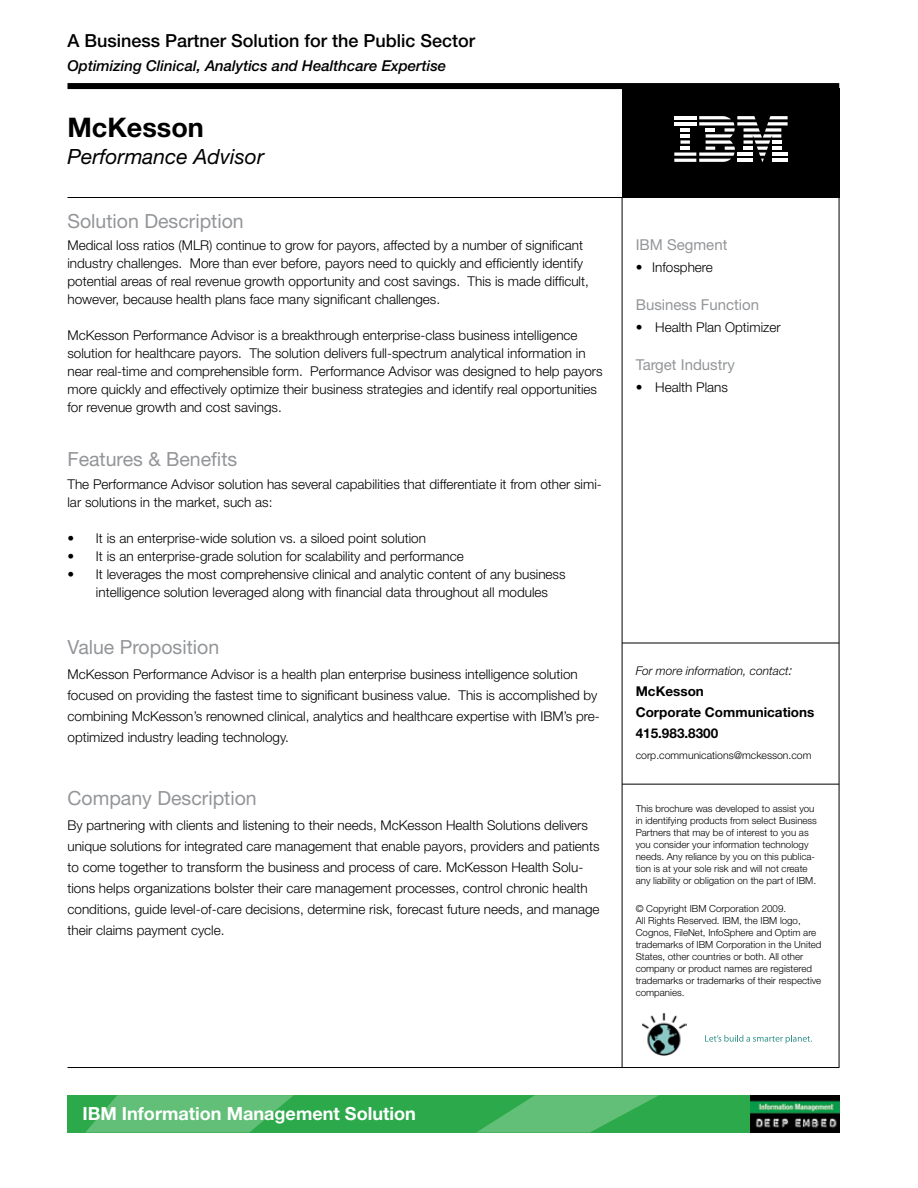
<style>
.page{position:relative;width:918px;height:1188px;background:#fff}
.page>*{position:absolute;margin:0;border:0;box-sizing:border-box;transform-origin:0 0}
.t1{font:700 27px "Helvetica Neue";color:#000}
.t2{font:italic 21px "Helvetica Neue";color:#000}
.t3{font:19.5px "Helvetica Neue LT Std";color:#939598}
.t4{font:700 18.15px "Helvetica Neue LT Std";color:#fff}
.t5{font:500 18px "Helvetica Neue LT Std";color:#000}
.t6{font:italic 500 15px "Helvetica Neue";color:#000}
.t7{font:15px "Helvetica Neue LT Std";color:#939598}
.t8{font:300 13.5px/18px "Helvetica Neue";color:#000}
.t9{font:700 13.5px/21px "Helvetica Neue";color:#000}
.t10{font:italic 300 12px "Helvetica Neue";color:#000}
.t11{font:300 10.5px "Helvetica Neue LT Std";color:#000}
.t12{font:300 9.75px/12px "Helvetica Neue";color:#000}
.s1{font-size:13.5px}
</style>
<div class="page">
<div style="left:622px;top:88px;width:217px;height:110px;background:#000"></div>
<svg style="left:674px;top:116px;width:114px;height:46px"></svg>
<hr style="left:737px;top:159px;width:16px;height:3px;background:#fff">
<hr style="left:674px;top:159px;width:22px;height:3px;background:#fff">
<hr style="left:622px;top:784px;width:217px;height:1px;background:#000">
<hr style="left:622px;top:643px;width:217px;height:1px;background:#000">
<img style="left:642px;top:1014px;width:44px;height:42px">
<svg style="left:705px;top:1035px;width:107px;height:8px"></svg>
<div style="left:68px;top:1095px;width:686px;height:38px;background:#2ca94a"></div>
<svg style="left:85px;top:1095px;width:209px;height:38px"></svg>
<svg style="left:476px;top:1095px;width:183px;height:38px"></svg>
<img style="left:750px;top:1095px;width:89px;height:38px">
<div style="left:68px;top:83px;width:771px;height:6px;background:#000"></div>
<hr style="left:68px;top:197px;width:771px;height:1px;background:#000">
<hr style="left:68px;top:1067px;width:771px;height:1px;background:#000">
<hr style="left:622px;top:198px;width:1px;height:870px;background:#000">
<hr style="left:839px;top:198px;width:1px;height:870px;background:#000">
<h3 class="t5" style="left:68px;top:30px;width:409px">A Business Partner Solution for the Public Sector</h3>
<p class="t6" style="left:68px;top:57px;width:380px">Optimizing Clinical, Analytics and Healthcare Expertise</p>
<h1 class="t1" style="left:68px;top:110px;width:138px">McKesson</h1>
<h2 class="t2" style="left:68px;top:144px;width:198px">Performance Advisor</h2>
<h3 class="t3" style="left:68px;top:209px;width:178px">Solution Description</h3>
<p class="t8" style="left:68px;top:236px;width:523px">Medical loss ratios (MLR) continue to grow for payors, affected by a number of significant industry challenges. More than ever before, payors need to quickly and efficiently identify potential areas of real revenue growth opportunity and cost savings. This is made difficult, however, because health plans face many significant challenges.</p>
<p class="t8" style="left:68px;top:326px;width:537px">McKesson Performance Advisor is a breakthrough enterprise-class business intelligence solution for healthcare payors. The solution delivers full-spectrum analytical information in near real-time and comprehensible form. Performance Advisor was designed to help payors more quickly and effectively optimize their business strategies and identify real opportunities for revenue growth and cost savings.</p>
<h3 class="t3" style="left:68px;top:448px;width:171px">Features &amp; Benefits</h3>
<p class="t8" style="left:68px;top:474px;width:536px">The Performance Advisor solution has several capabilities that differentiate it from other simi&shy;lar solutions in the market, such as:</p>
<p class="t8" style="left:68px;top:528px;width:360px">• It is an enterprise-wide solution vs. a siloed point solution</p>
<p class="t8" style="left:68px;top:546px;width:398px">• It is an enterprise-grade solution for scalability and performance</p>
<p class="t8" style="left:96px;top:564px;width:471px;text-indent:-28px">• It leverages the most comprehensive clinical and analytic content of any business intelligence solution leveraged along with financial data throughout all modules</p>
<h3 class="t3" style="left:68px;top:635px;width:153px">Value Proposition</h3>
<p class="t8" style="left:68px;top:663px;width:534px;line-height:21px">McKesson Performance Advisor is a health plan enterprise business intelligence solution focused on providing the fastest time to significant business value. This is accomplished by combining McKesson’s renowned clinical, analytics and healthcare expertise with IBM’s pre&shy;optimized industry leading technology.</p>
<h3 class="t3" style="left:68px;top:786px;width:191px">Company Description</h3>
<p class="t8" style="left:68px;top:815px;width:534px;line-height:21px">By partnering with clients and listening to their needs, McKesson Health Solutions delivers unique solutions for integrated care management that enable payors, providers and patients to come together to transform the business and process of care. McKesson Health Solu&shy;tions helps organizations bolster their care management processes, control chronic health conditions, guide level-of-care decisions, determine risk, forecast future needs, and manage their claims payment cycle.</p>
<p class="t7" style="left:636px;top:236px;width:93px">IBM Segment</p>
<p class="t8" style="left:636px;top:258px;width:79px">• Infosphere</p>
<p class="t7" style="left:636px;top:296px;width:125px">Business Function</p>
<p class="t8" style="left:636px;top:318px;width:147px">• Health Plan Optimizer</p>
<p class="t7" style="left:636px;top:355px;width:101px">Target Industry</p>
<p class="t8" style="left:636px;top:378px;width:94px">• Health Plans</p>
<p class="t10" style="left:636px;top:664px;width:158px">For more information, contact<span class="s1">:</span></p>
<p class="t9" style="left:636px;top:681px;width:180px">McKesson<br>Corporate Communications<br>415.983.8300</p>
<p class="t11" style="left:636px;top:749px;width:177px">corp.communications@mckesson.com</p>
<p class="t12" style="left:636px;top:802px;width:183px">This brochure was developed to assist you in identifying products from select Business Partners that may be of interest to you as you consider your information technology needs. Any reliance by you on this publica&shy;tion is at your sole risk and will not create any liability or obligation on the part of IBM.</p>
<p class="t12" style="left:636px;top:902px;width:187px">© Copyright IBM Corporation 2009.<br>All Rights Reserved. IBM, the IBM logo, Cognos, FileNet, InfoSphere and Optim are trademarks of IBM Corporation in the United States, other countries or both. All other company or product names are registered trademarks or trademarks of their respective companies.</p>
<h3 class="t4" style="left:82px;top:1103px;width:335px">IBM Information Management Solution</h3>
</div>
